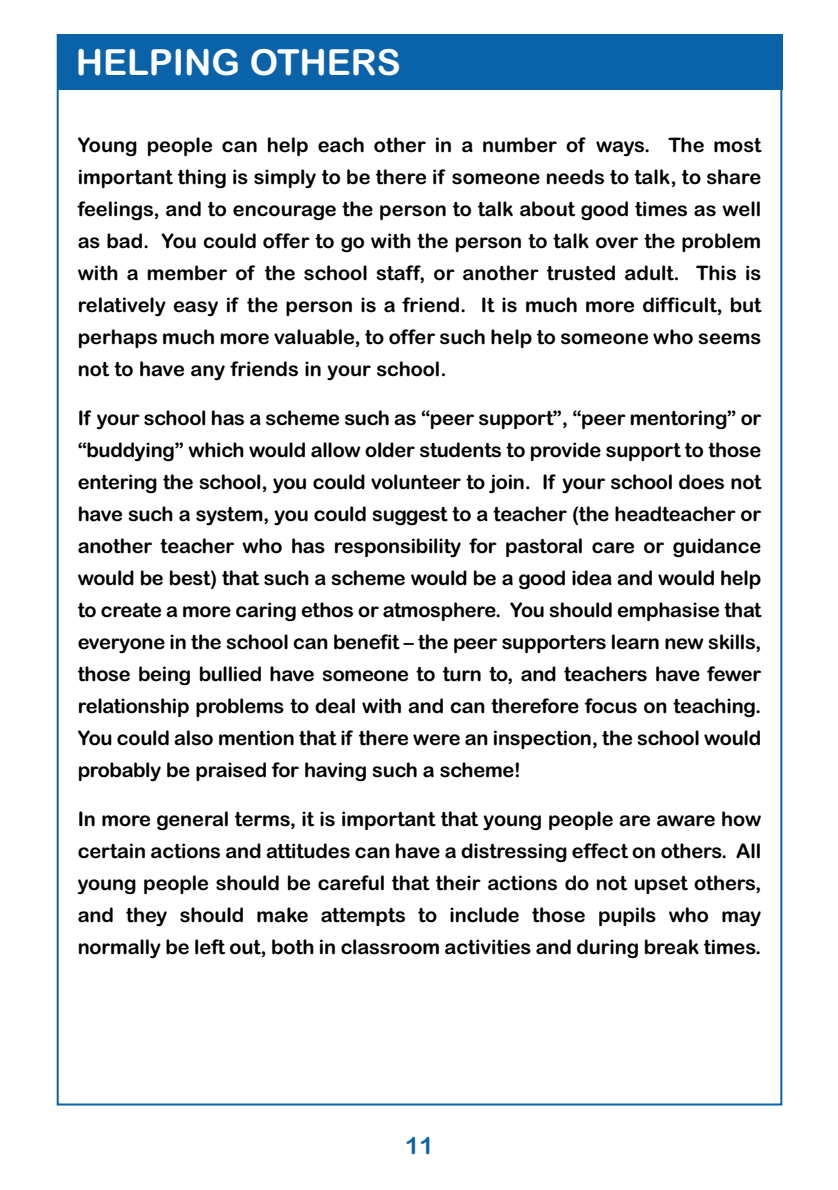
<style>
.page{position:relative;width:838px;height:1190px;background:#fff}
.page>*{position:absolute;margin:0;border:0;box-sizing:border-box;transform-origin:0 0}
.t1{font:36px "Arial Rounded MT Bold";color:#fff}
.t2{font:24px "Arial Rounded MT Bold";color:#0a62a9}
.t3{font:20px/32px "Arial Rounded MT Bold";letter-spacing:-.005em;color:#000;text-align:justify}
</style>
<div class="page">
<div style="left:57px;top:34px;width:725px;height:56px;background:#0a62a9"></div>
<h1 class="t1" style="left:76px;top:49px;width:327px">HELPING OTHERS</h1>
<p class="t3" style="left:78px;top:131px;width:685px">Young people can help each other in a number of ways. The most important thing is simply to be there if someone needs to talk, to share feelings, and to encourage the person to talk about good times as well as bad. You could offer to go with the person to talk over the problem with a member of the school staff, or another trusted adult. This is relatively easy if the person is a friend. It is much more difficult, but perhaps much more valuable, to offer such help to someone who seems not to have any friends in your school.</p>
<p class="t3" style="left:78px;top:404px;width:685px">If your school has a scheme such as “peer support”, “peer mentoring” or “buddying” which would allow older students to provide support to those entering the school, you could volunteer to join. If your school does not have such a system, you could suggest to a teacher (the headteacher or another teacher who has responsibility for pastoral care or guidance would be best) that such a scheme would be a good idea and would help to create a more caring ethos or atmosphere. You should emphasise that everyone in the school can benefit – the peer supporters learn new skills, those being bullied have someone to turn to, and teachers have fewer relationship problems to deal with and can therefore focus on teaching.<br>You could also mention that if there were an inspection, the school would probably be praised for having such a scheme!</p>
<p class="t3" style="left:78px;top:805px;width:685px">In more general terms, it is important that young people are aware how certain actions and attitudes can have a distressing effect on others. All young people should be careful that their actions do not upset others, and they should make attempts to include those pupils who may normally be left out, both in classroom activities and during break times.</p>
<p class="t2" style="left:405px;top:1137px;width:30px">11</p>
</div>
